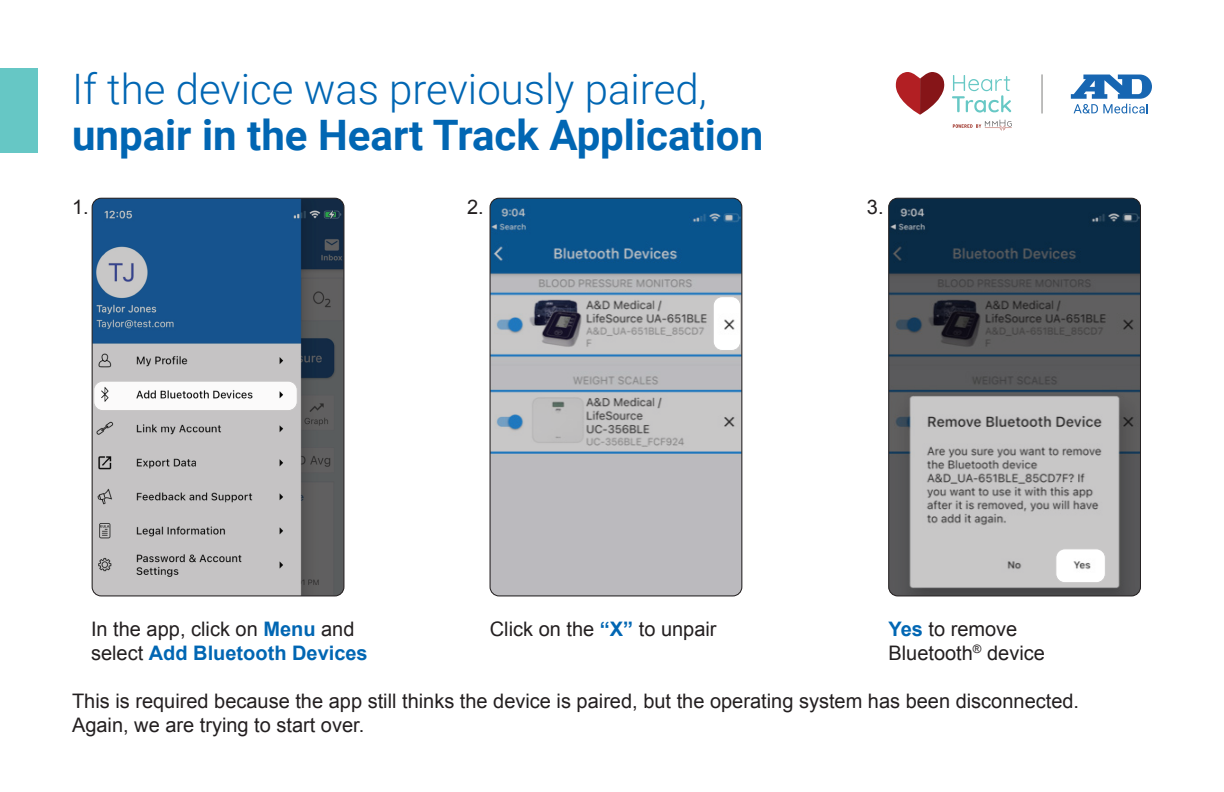
<style>
.page{position:relative;width:1224px;height:792px;background:#fff}
.page>*{position:absolute;margin:0;border:0;box-sizing:border-box;transform-origin:0 0}
.t1{font:700 42px/46px "Roboto";color:#0166b3}
.t2{font:20px/24px "Arial";color:#231f20}
.t3{font:700 20px "Arial";color:#0166b3}
.s1{font-weight:300}
.s2{font-weight:700;color:#0166b3}
.s3{font-weight:400;color:#231f20}
</style>
<div class="page">
<svg style="left:953px;top:120px;width:59px;height:11px"></svg>
<svg style="left:896px;top:72px;width:48px;height:43px"></svg>
<svg style="left:952px;top:75px;width:59px;height:38px"></svg>
<svg style="left:1071px;top:75px;width:81px;height:38px"></svg>
<hr style="left:1042px;top:74px;width:1px;height:39px;background:#7d7d7c">
<div style="left:0;top:68px;width:37px;height:85px;background:#66c7c5"></div>
<svg style="left:490px;top:198px;width:252px;height:398px;background:#94a4b2"></svg>
<svg style="left:888px;top:198px;width:253px;height:398px;background:#70777d"></svg>
<svg style="left:92px;top:198px;width:252px;height:398px;background:#7d8e9f"></svg>
<p class="t1" style="left:72px;top:64px;width:693px"><span class="s1">If the device was previously paired, </span>unpair in the Heart Track Application</p>
<p class="t2" style="left:72px;top:195px;width:18px">1.</p>
<p class="t2" style="left:467px;top:195px;width:18px">2.</p>
<p class="t2" style="left:867px;top:195px;width:18px">3.</p>
<p class="t2" style="left:91px;top:617px;width:265px">In the app, click on <span class="s2">Menu</span> and</p>
<p class="t2" style="left:490px;top:617px;width:228px">Click on the <span class="s2">“X”</span> to unpair</p>
<p class="t3" style="left:91px;top:639px;width:278px"><span class="s3">select</span> Add Bluetooth Devices</p>
<p class="t2" style="left:888px;top:617px;width:158px"><span class="s2">Yes</span> to remove<br>Bluetooth<sup>®</sup> device</p>
<p class="t2" style="left:72px;top:689px;width:1009px">This is required because the app still thinks the device is paired, but the operating system has been disconnected.<br>Again, we are trying to start over.</p>
</div>
